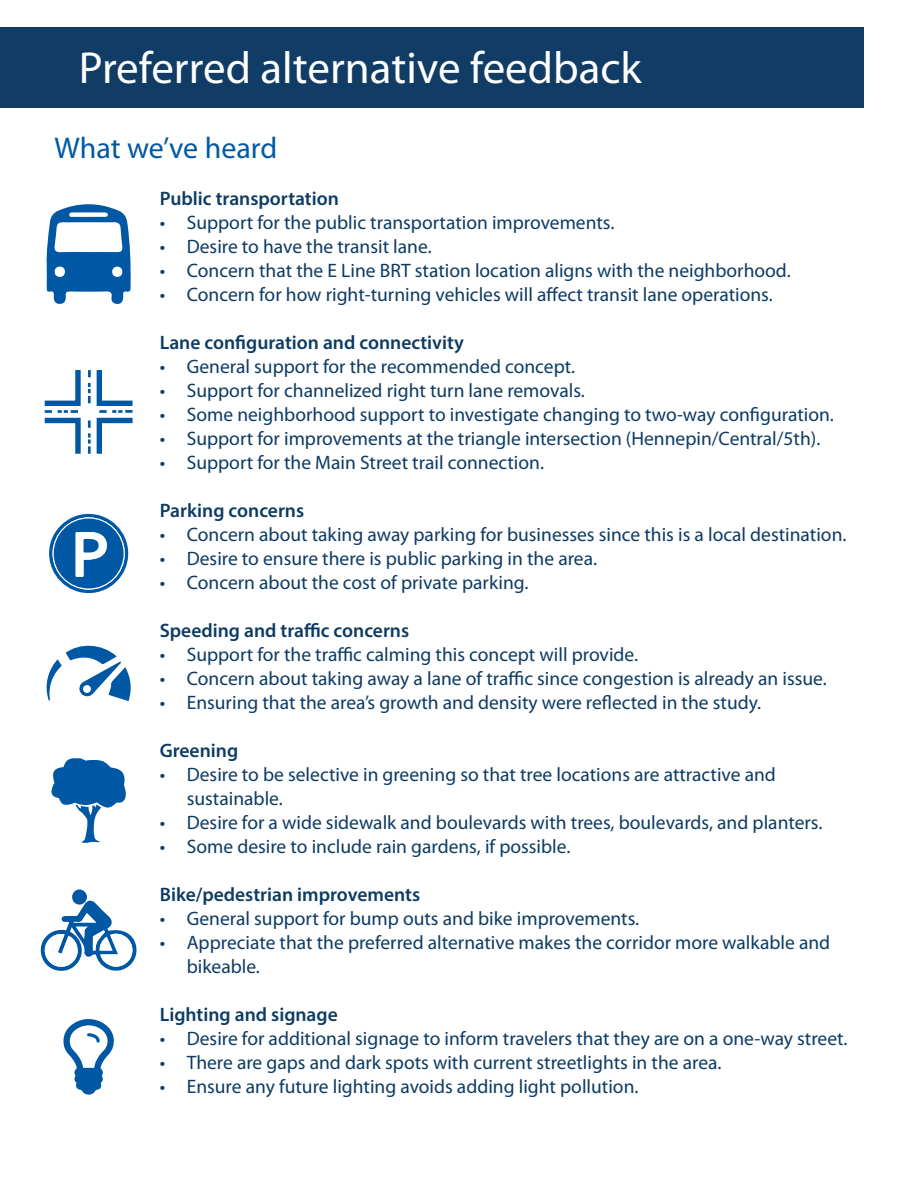
<style>
.page{position:relative;width:918px;height:1188px;background:#fff}
.page>*{position:absolute;margin:0;border:0;box-sizing:border-box;transform-origin:0 0}
.t1{font:45px "Myriad Pro";color:#fff}
.t2{font:30px "Myriad Pro";letter-spacing:-.005em;color:#0058a4}
.t3{font:19.5px/24px "Myriad Pro";color:#0c3b65}
.t4{font:600 19.5px "Myriad Pro";color:#0c3b65}
</style>
<div class="page">
<svg style="left:63px;top:1019px;width:51px;height:76px"></svg>
<div style="left:0;top:27px;width:864px;height:81px;background:#113c66"></div>
<svg style="left:44px;top:370px;width:89px;height:84px"></svg>
<svg style="left:46px;top:645px;width:85px;height:56px"></svg>
<svg style="left:46px;top:204px;width:85px;height:100px"></svg>
<div style="left:55px;top:267px;width:10px;height:10px;background:#fff;border-radius:50%"></div>
<div style="left:112px;top:266px;width:10px;height:11px;background:#fff;border-radius:50%"></div>
<div style="left:72px;top:889px;width:15px;height:16px;background:#0058a4;border-radius:50%"></div>
<svg style="left:40px;top:900px;width:97px;height:71px"></svg>
<svg style="left:49px;top:514px;width:79px;height:79px"></svg>
<svg style="left:51px;top:758px;width:75px;height:85px"></svg>
<p class="t1" style="left:79px;top:40px;width:564px">Preferred alternative feedback</p>
<p class="t2" style="left:55px;top:129px;width:224px">What we’ve heard</p>
<p class="t4" style="left:160px;top:186px;width:181px">Public transportation</p>
<p class="t3" style="left:160px;top:211px;width:456px">• Support for the public transportation improvements.</p>
<p class="t3" style="left:160px;top:235px;width:273px">• Desire to have the transit lane.</p>
<p class="t3" style="left:160px;top:259px;width:633px">• Concern that the E Line BRT station location aligns with the neighborhood.</p>
<p class="t3" style="left:160px;top:283px;width:615px">• Concern for how right-turning vehicles will affect transit lane operations.</p>
<p class="t4" style="left:160px;top:330px;width:306px">Lane configuration and connectivity</p>
<p class="t3" style="left:160px;top:355px;width:417px">• General support for the recommended concept.</p>
<p class="t3" style="left:160px;top:379px;width:427px">• Support for channelized right turn lane removals.</p>
<p class="t3" style="left:160px;top:403px;width:676px">• Some neighborhood support to investigate changing to two-way configuration.</p>
<p class="t3" style="left:160px;top:427px;width:662px">• Support for improvements at the triangle intersection (Hennepin/Central/5th).</p>
<p class="t3" style="left:160px;top:451px;width:386px">• Support for the Main Street trail connection.</p>
<p class="t4" style="left:160px;top:498px;width:146px">Parking concerns</p>
<p class="t3" style="left:160px;top:523px;width:688px">• Concern about taking away parking for businesses since this is a local destination.</p>
<p class="t3" style="left:160px;top:547px;width:439px">• Desire to ensure there is public parking in the area.</p>
<p class="t3" style="left:160px;top:571px;width:370px">• Concern about the cost of private parking.</p>
<p class="t4" style="left:160px;top:618px;width:251px">Speeding and traffic concerns</p>
<p class="t3" style="left:160px;top:643px;width:480px">• Support for the traffic calming this concept will provide.</p>
<p class="t3" style="left:160px;top:667px;width:669px">• Concern about taking away a lane of traffic since congestion is already an issue.</p>
<p class="t3" style="left:160px;top:691px;width:603px">• Ensuring that the area’s growth and density were reflected in the study.</p>
<p class="t4" style="left:160px;top:738px;width:80px">Greening</p>
<p class="t3" style="left:187px;top:763px;width:591px;text-indent:-27px">• Desire to be selective in greening so that tree locations are attractive and sustainable.</p>
<p class="t3" style="left:160px;top:811px;width:664px">• Desire for a wide sidewalk and boulevards with trees, boulevards, and planters.</p>
<p class="t3" style="left:160px;top:835px;width:412px">• Some desire to include rain gardens, if possible.</p>
<p class="t4" style="left:160px;top:882px;width:262px">Bike/pedestrian improvements</p>
<p class="t3" style="left:160px;top:907px;width:481px">• General support for bump outs and bike improvements.</p>
<p class="t3" style="left:187px;top:931px;width:645px;text-indent:-27px">• Appreciate that the preferred alternative makes the corridor more walkable and bikeable.</p>
<p class="t4" style="left:160px;top:1002px;width:179px">Lighting and signage</p>
<p class="t3" style="left:160px;top:1027px;width:689px">• Desire for additional signage to inform travelers that they are on a one-way street.</p>
<p class="t3" style="left:160px;top:1051px;width:563px">• There are gaps and dark spots with current streetlights in the area.</p>
<p class="t3" style="left:160px;top:1075px;width:480px">• Ensure any future lighting avoids adding light pollution.</p>
</div>
